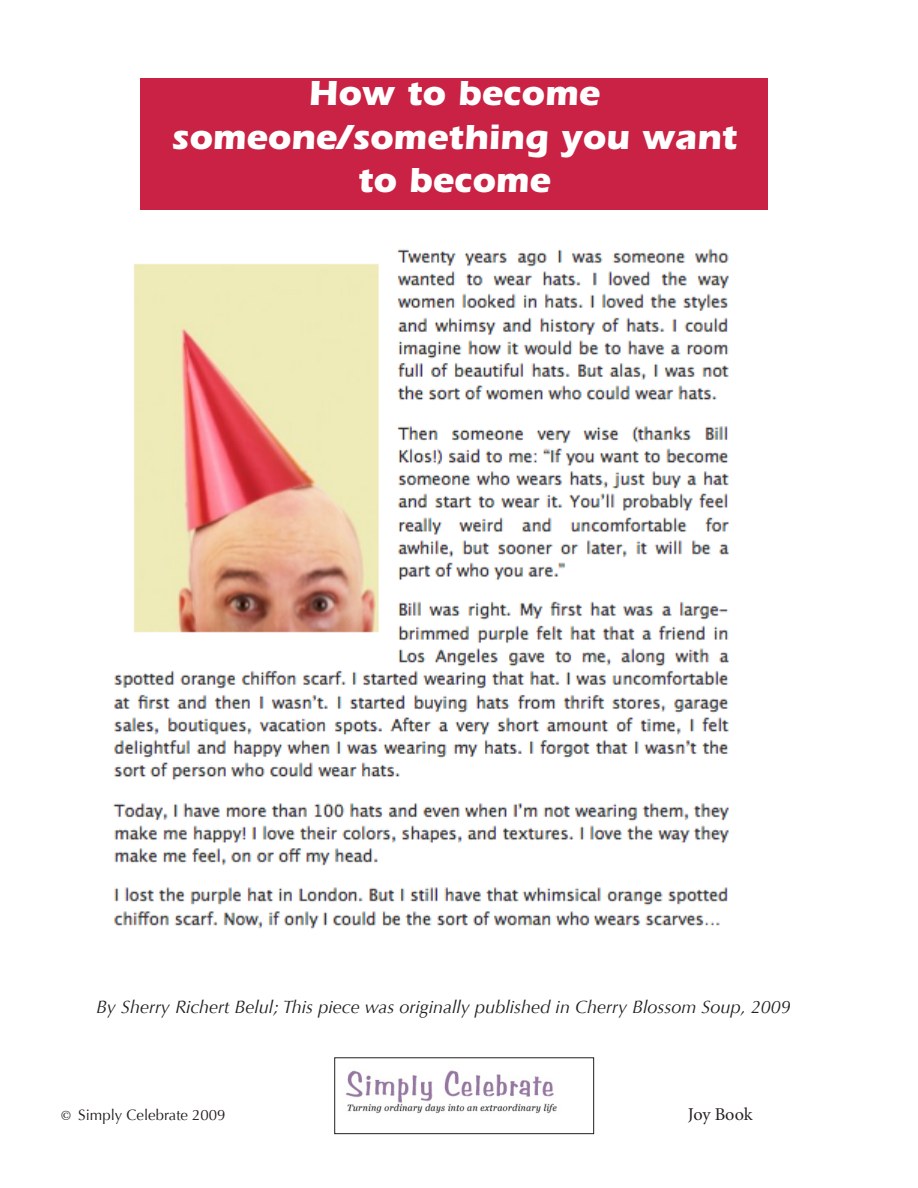
<style>
.page{position:relative;width:918px;height:1188px;background:#fff}
.page>*{position:absolute;margin:0;border:0;box-sizing:border-box;transform-origin:0 0}
.t1{font:700 36px "Itc Eras";color:#fff}
.t2{font:italic 18px "Optima";color:#231f20}
.t3{font:18px "Minion";color:#231f20}
.t4{font:15px "Optima";color:#231f20}
.s1{font-family:"Minion"}
</style>
<div class="page">
<img style="left:346px;top:1070px;width:211px;height:44px">
<div style="left:334px;top:1057px;width:260px;height:77px;border:1px solid #231f20"></div>
<div style="left:140px;top:78px;width:628px;height:132px;background:#ca2244"></div>
<img style="left:112px;top:248px;width:618px;height:681px">
<p class="t1" style="left:309px;top:72px;width:293px">How to become</p>
<p class="t1" style="left:171px;top:116px;width:567px">someone/something you want</p>
<p class="t1" style="left:358px;top:159px;width:194px">to become</p>
<p class="t2" style="left:96px;top:996px;width:696px">By Sherry Richert Belul; This piece was originally published in Cherry Blossom Soup, 2009</p>
<p class="t4" style="left:61px;top:1107px;width:166px"><span class="s1">©</span> Simply Celebrate 2009</p>
<p class="t3" style="left:688px;top:1106px;width:66px">Joy Book</p>
</div>
